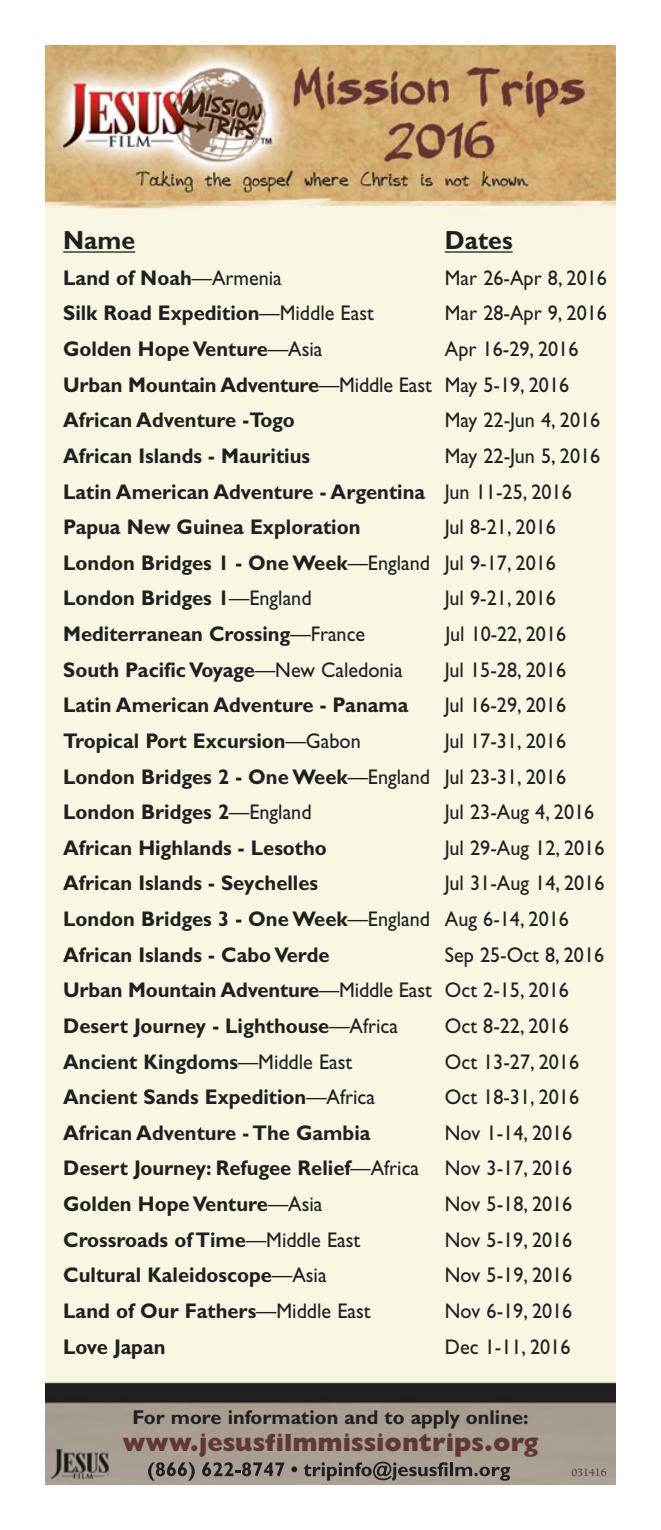
<style>
.page{position:relative;width:661px;height:1530px;background:#fff}
.page>*{position:absolute;margin:0;border:0;box-sizing:border-box;transform-origin:0 0}
.t1{font:700 26.25px "Gill Sans";color:#231f20;scale:.95 1}
.t2{font:800 25px "Gill Sans";color:#633736}
.t3{font:700 21.25px/35.8px "Gill Sans";color:#231f20;scale:.95 1}
.t4{font:21.25px/35.8px "Gill Sans";color:#231f20;text-align:justify;scale:.95 1}
.t5{font:700 20px "Gill Sans";color:#231f20}
.t6{font:11.25px "Berkeley";color:#231f20}
.s1{font-weight:400}
.s2{font-weight:700}
</style>
<div class="page">
<img style="left:45px;top:45px;width:570px;height:1440px">
<hr style="left:63px;top:251px;width:72px;height:2px;background:#231f20">
<hr style="left:445px;top:251px;width:67px;height:2px;background:#231f20">
<svg style="left:148px;top:1462px;width:47px;height:19px"></svg>
<svg style="left:202px;top:1462px;width:82px;height:14px"></svg>
<svg style="left:291px;top:1466px;width:6px;height:6px"></svg>
<svg style="left:304px;top:1462px;width:206px;height:19px;background:#7e7770"></svg>
<p class="t1" style="left:63px;top:231px;width:77px">Name</p>
<p class="t1" style="left:445px;top:231px;width:73px">Dates</p>
<p class="t3" style="left:63px;top:262px;width:232px">Land of Noah<span class="s1">—Armenia</span></p>
<p class="t4" style="left:445px;top:262px;width:172px">Mar 26-Apr 8, 2016</p>
<p class="t3" style="left:63px;top:298px;width:328px">Silk Road Expedition<span class="s1">—Middle East</span></p>
<p class="t4" style="left:445px;top:298px;width:172px">Mar 28-Apr 9, 2016</p>
<p class="t3" style="left:63px;top:333px;width:274px">Golden Hope Venture<span class="s1">—Asia</span></p>
<p class="t3" style="left:63px;top:333px;width:544px;text-indent:381px"><span class="s1">Apr 16-29, 2016<br></span>Urban Mountain Adventure<span class="s1">—Middle East May 5-19, 2016<br></span>African Adventure -Togo</p>
<p class="t4" style="left:445px;top:405px;width:165px">May 22-Jun 4, 2016</p>
<p class="t3" style="left:63px;top:440px;width:261px">African Islands - Mauritius</p>
<p class="t3" style="left:63px;top:440px;width:567px;text-indent:381px"><span class="s1">May 22-Jun 5, 2016<br></span>Latin American Adventure - Argentina <span class="s1">Jun 11-25, 2016<br></span>Papua New Guinea Exploration</p>
<p class="t4" style="left:63px;top:511px;width:520px;text-indent:381px">Jul 8-21, 2016<br><span class="s2">London Bridges 1 - One Week</span>—England Jul 9-17, 2016<br><span class="s2">London Bridges 1</span>—England</p>
<p class="t4" style="left:445px;top:583px;width:118px">Jul 9-21, 2016</p>
<p class="t3" style="left:63px;top:618px;width:319px">Mediterranean Crossing<span class="s1">—France</span></p>
<p class="t4" style="left:445px;top:618px;width:129px">Jul 10-22, 2016</p>
<p class="t3" style="left:63px;top:654px;width:359px">South Pacific Voyage<span class="s1">—New Caledonia</span></p>
<p class="t4" style="left:445px;top:654px;width:129px">Jul 15-28, 2016</p>
<p class="t3" style="left:63px;top:690px;width:365px">Latin American Adventure - Panama</p>
<p class="t4" style="left:445px;top:690px;width:129px">Jul 16-29, 2016</p>
<p class="t3" style="left:63px;top:725px;width:315px">Tropical Port Excursion<span class="s1">—Gabon</span></p>
<p class="t4" style="left:63px;top:725px;width:531px;text-indent:381px">Jul 17-31, 2016<br><span class="s2">London Bridges 2 - One Week</span>—England Jul 23-31, 2016<br><span class="s2">London Bridges 2</span>—England</p>
<p class="t4" style="left:445px;top:796px;width:159px">Jul 23-Aug 4, 2016</p>
<p class="t3" style="left:63px;top:832px;width:279px">African Highlands - Lesotho</p>
<p class="t4" style="left:445px;top:832px;width:169px">Jul 29-Aug 12, 2016</p>
<p class="t3" style="left:63px;top:868px;width:270px">African Islands - Seychelles</p>
<p class="t3" style="left:63px;top:868px;width:571px;text-indent:381px"><span class="s1">Jul 31-Aug 14, 2016<br></span>London Bridges 3 - One Week<span class="s1">—England Aug 6-14, 2016<br></span>African Islands - Cabo Verde</p>
<p class="t3" style="left:63px;top:939px;width:571px;text-indent:381px"><span class="s1">Sep 25-Oct 8, 2016<br></span>Urban Mountain Adventure<span class="s1">—Middle East Oct 2-15, 2016<br></span>Desert Journey - Lighthouse<span class="s1">—Africa</span></p>
<p class="t4" style="left:445px;top:1010px;width:132px">Oct 8-22, 2016</p>
<p class="t3" style="left:63px;top:1046px;width:306px">Ancient Kingdoms<span class="s1">—Middle East</span></p>
<p class="t4" style="left:445px;top:1046px;width:143px">Oct 13-27, 2016</p>
<p class="t3" style="left:63px;top:1081px;width:330px">Ancient Sands Expedition<span class="s1">—Africa</span></p>
<p class="t4" style="left:445px;top:1081px;width:143px">Oct 18-31, 2016</p>
<p class="t3" style="left:63px;top:1117px;width:325px">African Adventure - The Gambia</p>
<p class="t3" style="left:63px;top:1117px;width:537px;text-align:justify;text-indent:381px"><span class="s1">Nov 1-14, 2016<br></span>Desert Journey: Refugee Relief<span class="s1">—Africa Nov 3-17, 2016<br></span>Golden Hope Venture<span class="s1">—Asia</span></p>
<p class="t4" style="left:445px;top:1188px;width:136px">Nov 5-18, 2016</p>
<p class="t3" style="left:63px;top:1224px;width:314px">Crossroads of Time<span class="s1">—Middle East</span></p>
<p class="t4" style="left:445px;top:1224px;width:136px">Nov 5-19, 2016</p>
<p class="t3" style="left:63px;top:1260px;width:279px">Cultural Kaleidoscope<span class="s1">—Asia</span></p>
<p class="t4" style="left:445px;top:1260px;width:136px">Nov 5-19, 2016</p>
<p class="t3" style="left:63px;top:1295px;width:325px">Land of Our Fathers<span class="s1">—Middle East</span></p>
<p class="t4" style="left:445px;top:1295px;width:136px">Nov 6-19, 2016</p>
<p class="t3" style="left:63px;top:1331px;width:109px">Love Japan</p>
<p class="t4" style="left:445px;top:1331px;width:134px">Dec 1-11, 2016</p>
<p class="t5" style="left:132px;top:1410px;width:397px">For more information and to apply online:</p>
<p class="t2" style="left:122px;top:1434px;width:417px">www.jesusfilmmissiontrips.org</p>
<p class="t6" style="left:571px;top:1469px;width:37px">031416</p>
</div>
